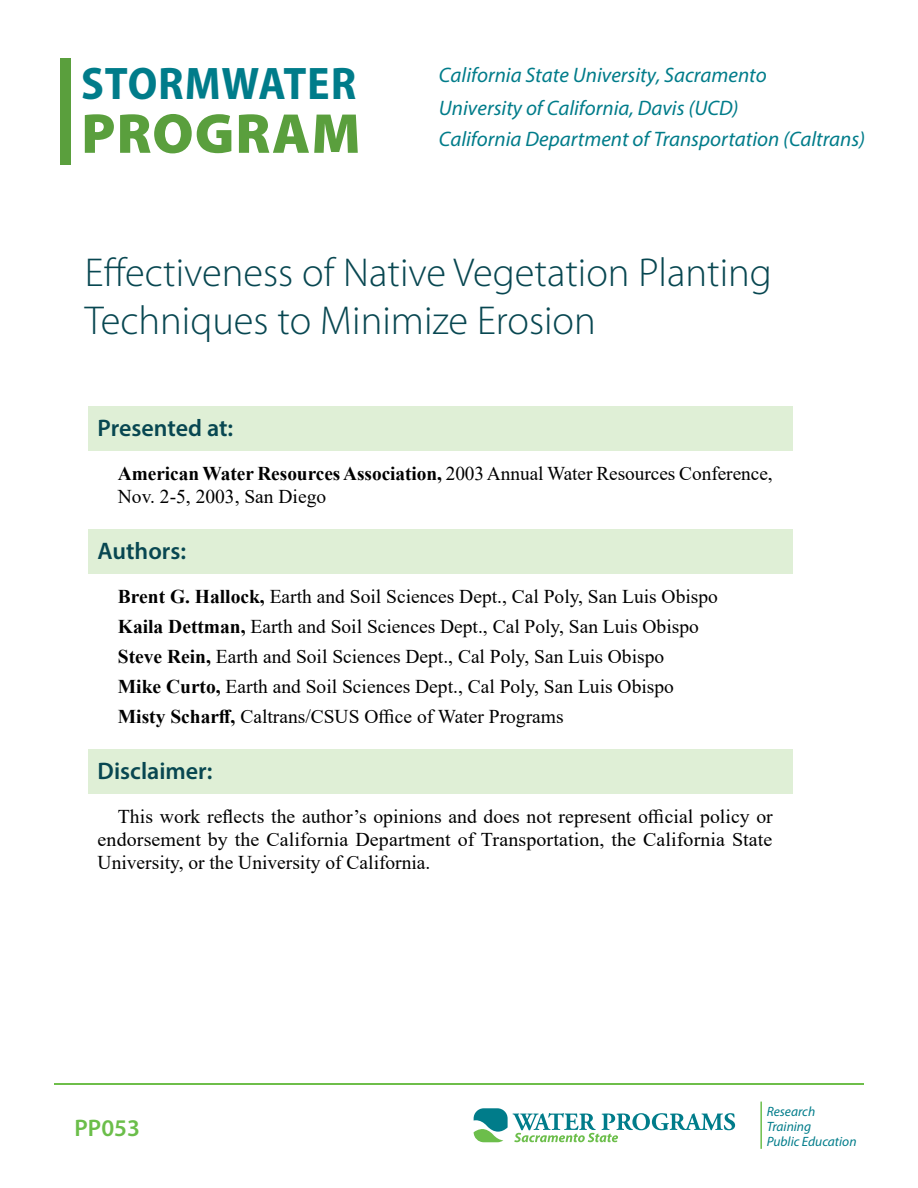
<style>
.page{position:relative;width:918px;height:1188px;background:#fff}
.page>*{position:absolute;margin:0;border:0;box-sizing:border-box;transform-origin:0 0}
.t1{font:900 56.7px "Myriad Pro";letter-spacing:.02em;color:#5a9f3d}
.t2{font:700 semi-condensed 45.9px "Myriad Pro";letter-spacing:.02em;color:#007c8a}
.Header_h1_p1{font:300 40.5px/48px "Myriad Pro";color:#084751}
.Subhead__highlighted_h2_p1{font:600 24px "Myriad Pro";color:#084751}
.t3{font:600 24px "Myriad Pro";color:#6bbe4a}
.t4{font:italic 21px/32px "Myriad Pro";color:#007c8a}
.basic_p{font:19.5px/23.4px "Times New Roman";color:#000}
.t5{font:italic 13.5px/15px "Myriad Pro";color:#007c8a}
.s1{font-weight:700}
</style>
<div class="page">
<hr style="left:760px;top:1102px;width:2px;height:47px;background:#6cbe4b">
<svg style="left:474px;top:1108px;width:261px;height:34px"></svg>
<hr style="left:54px;top:1084px;width:810px;height:1px;background:#6ebe4a">
<div style="left:60px;top:58px;width:10px;height:106px;background:#5a9f3d"></div>
<div style="left:88px;top:406px;width:705px;height:45px;background:#dfefd6"></div>
<div style="left:88px;top:529px;width:705px;height:45px;background:#dfefd6"></div>
<div style="left:88px;top:749px;width:705px;height:45px;background:#dfefd6"></div>
<p class="t2" style="left:81px;top:54px;width:277px">STORMWATER</p>
<p class="t1" style="left:81px;top:101px;width:281px">PROGRAM</p>
<p class="t4" style="left:439px;top:59px;width:428px">California State University, Sacramento<br>University of California, Davis (UCD)<br>California Department of Transportation (Caltrans)</p>
<h1 class="Header_h1_p1" style="left:85px;top:249px;width:689px">Effectiveness of Native Vegetation Planting<br>Techniques to Minimize Erosion</h1>
<p class="Subhead__highlighted_h2_p1" style="left:98px;top:413px;width:137px">Presented at:</p>
<p class="basic_p" style="left:118px;top:461px;width:656px"><span class="s1">American Water Resources Association,</span> 2003 Annual Water Resources Conference,<br>Nov. 2-5, 2003, San Diego</p>
<p class="Subhead__highlighted_h2_p1" style="left:98px;top:536px;width:90px">Authors:</p>
<p class="basic_p" style="left:118px;top:584px;width:602px"><span class="s1">Brent G. Hallock,</span> Earth and Soil Sciences Dept., Cal Poly, San Luis Obispo</p>
<p class="basic_p" style="left:118px;top:614px;width:582px"><span class="s1">Kaila Dettman,</span> Earth and Soil Sciences Dept., Cal Poly, San Luis Obispo</p>
<p class="basic_p" style="left:118px;top:644px;width:548px"><span class="s1">Steve Rein,</span> Earth and Soil Sciences Dept., Cal Poly, San Luis Obispo</p>
<p class="basic_p" style="left:118px;top:674px;width:558px"><span class="s1">Mike Curto,</span> Earth and Soil Sciences Dept., Cal Poly, San Luis Obispo</p>
<p class="basic_p" style="left:118px;top:704px;width:447px"><span class="s1">Misty Scharff,</span> Caltrans/CSUS Office of Water Programs</p>
<p class="Subhead__highlighted_h2_p1" style="left:98px;top:756px;width:116px">Disclaimer:</p>
<p class="basic_p" style="left:98px;top:804px;width:677px;text-align:justify;text-indent:20px">This work reflects the author’s opinions and does not represent official policy or endorsement by the California Department of Transportation, the California State University, or the University of California.</p>
<p class="t3" style="left:75px;top:1112px;width:67px">PP053</p>
<p class="t5" style="left:767px;top:1104px;width:91px">Research<br>Training<br>Public Education</p>
</div>
